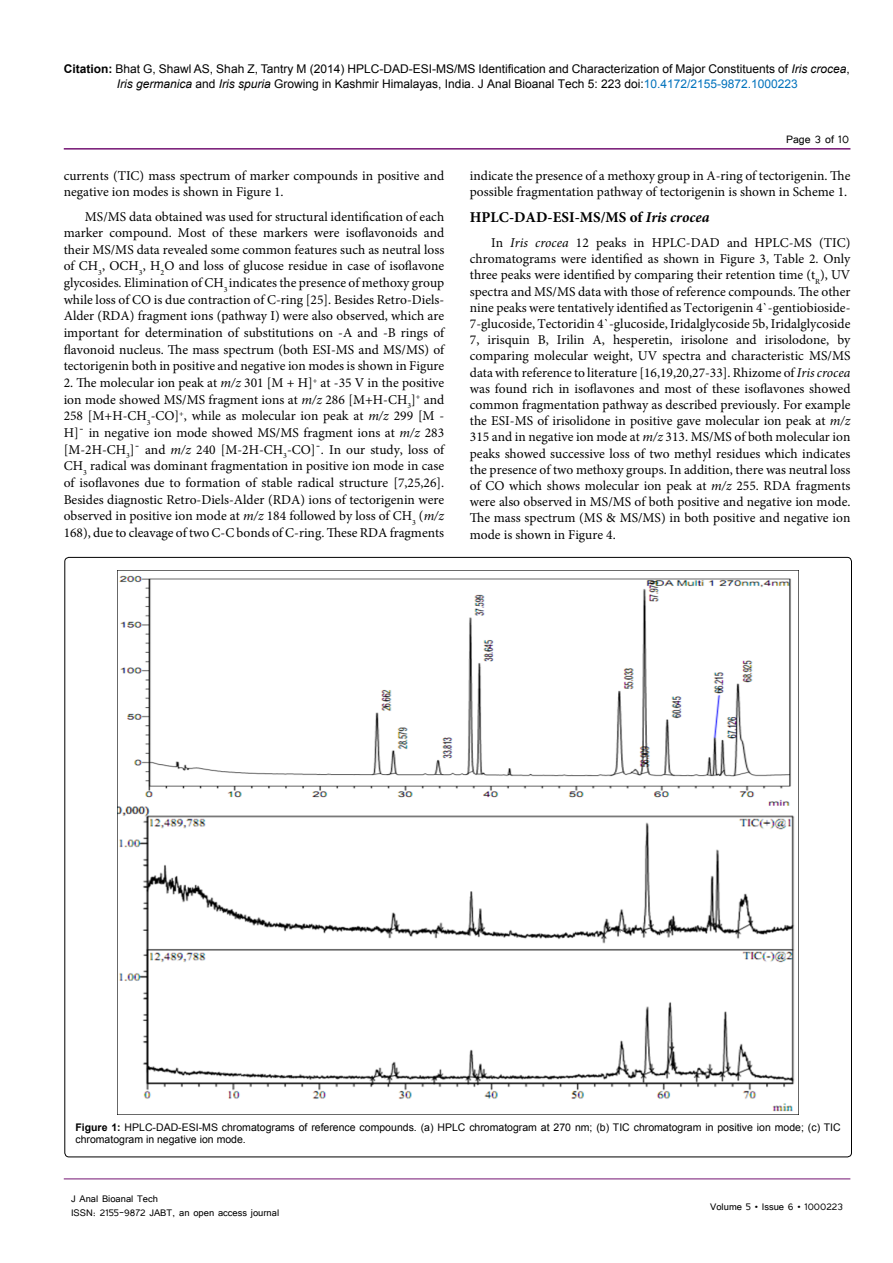
<style>
.page{position:relative;width:893px;height:1263px;background:#fff}
.page>*{position:absolute;margin:0;border:0;box-sizing:border-box;transform-origin:0 0}
.t1{font:700 15px "Minion Pro";color:#000}
.t2{font:13.5px/16.2px "Minion Pro";color:#000;text-align:justify}
.t3{font:13.5px "Tunga";color:#000}
.t4{font:12px/15px "Arial";color:#000;text-align:center}
.t5{font:12px/14.4px "Tunga";color:#000}
.t6{font:10.5px/12.6px "Arial";color:#000}
.s1{font-weight:700}
.s2{font-style:italic}
.s3{color:#0072bc}
</style>
<div class="page">
<hr style="left:64px;top:148px;width:786px;height:2px;background:#741472">
<hr style="left:64px;top:1179px;width:786px;height:1px;background:#741472">
<img style="left:118px;top:575px;width:680px;height:540px">
<p class="t4" style="left:64px;top:61px;width:787px"><span class="s1">Citation:</span> Bhat G, Shawl AS, Shah Z, Tantry M (2014) HPLC-DAD-ESI-MS/MS Identification and Characterization of Major Constituents of <span class="s2">Iris crocea</span>,<br><span class="s2">Iris germanica</span> and <span class="s2">Iris spuria</span> Growing in Kashmir Himalayas, India. J Anal Bioanal Tech 5: 223 doi:<span class="s3">10.4172/2155-9872.1000223</span></p>
<p class="t2" style="left:64px;top:167px;width:382px">currents (TIC) mass spectrum of marker compounds in positive and negative ion modes is shown in Figure 1.</p>
<p class="t2" style="left:64px;top:208px;width:382px;line-height:16.6px;text-indent:21px">MS/MS data obtained was used for structural identification of each marker compound. Most of these markers were isoflavonoids and their MS/MS data revealed some common features such as neutral loss of CH<sub>3</sub>, OCH<sub>3</sub>, H<sub>2</sub>O and loss of glucose residue in case of isoflavone glycosides. Elimination of CH<sub>3</sub> indicates the presence of methoxy group while loss of CO is due contraction of C-ring [25]. Besides Retro-Diels-Alder (RDA) fragment ions (pathway I) were also observed, which are important for determination of substitutions on -A and -B rings of flavonoid nucleus. The mass spectrum (both ESI-MS and MS/MS) of tectorigenin both in positive and negative ion modes is shown in Figure</p>
<p class="t2" style="left:64px;top:374px;width:382px;line-height:16.6px">2. The molecular ion peak at <span class="s2">m/z</span> 301 [M + H]<sup>+</sup> at -35 V in the positive ion mode showed MS/MS fragment ions at <span class="s2">m/z</span> 286 [M+H-CH<sub>3</sub>]<sup>+</sup> and 258 [M+H-CH<sub>3</sub>-CO]<sup>+</sup>, while as molecular ion peak at <span class="s2">m/z</span> 299 [M - H]ˉ in negative ion mode showed MS/MS fragment ions at <span class="s2">m/z</span> 283 [M-2H-CH<sub>3</sub>]ˉ and <span class="s2">m/z</span> 240 [M-2H-CH<sub>3</sub>-CO]ˉ. In our study, loss of CH<sub>3</sub> radical was dominant fragmentation in positive ion mode in case of isoflavones due to formation of stable radical structure [7,25,26].<br>Besides diagnostic Retro-Diels-Alder (RDA) ions of tectorigenin were observed in positive ion mode at <span class="s2">m/z</span> 184 followed by loss of CH<sub>3</sub> (<span class="s2">m/z </span>168), due to cleavage of two C-C bonds of C-ring. These RDA fragments</p>
<p class="t3" style="left:786px;top:131px;width:64px">Page 3 of 10</p>
<p class="t2" style="left:470px;top:167px;width:382px">indicate the presence of a methoxy group in A-ring of tectorigenin. The possible fragmentation pathway of tectorigenin is shown in Scheme 1.</p>
<p class="t1" style="left:470px;top:207px;width:241px">HPLC-DAD-ESI-MS/MS of <span class="s2">Iris crocea</span></p>
<p class="t2" style="left:470px;top:235px;width:382px;text-indent:21px">In <span class="s2">Iris crocea</span> 12 peaks in HPLC-DAD and HPLC-MS (TIC) chromatograms were identified as shown in Figure 3, Table 2. Only three peaks were identified by comparing their retention time (t<sub>R</sub>), UV spectra and MS/MS data with those of reference compounds. The other nine peaks were tentatively identified as Tectorigenin 4`-gentiobioside-7-glucoside, Tectoridin 4`-glucoside, Iridalglycoside 5b, Iridalglycoside 7, irisquin B, Irilin A, hesperetin, irisolone and irisolodone, by comparing molecular weight, UV spectra and characteristic MS/MS data with reference to literature [16,19,20,27-33]. Rhizome of <span class="s2">Iris crocea </span>was found rich in isoflavones and most of these isoflavones showed common fragmentation pathway as described previously. For example the ESI-MS of irisolidone in positive gave molecular ion peak at <span class="s2">m/z </span>315 and in negative ion mode at <span class="s2">m/z</span> 313. MS/MS of both molecular ion peaks showed successive loss of two methyl residues which indicates the presence of two methoxy groups. In addition, there was neutral loss of CO which shows molecular ion peak at <span class="s2">m/z</span> 255. RDA fragments were also observed in MS/MS of both positive and negative ion mode.<br>The mass spectrum (MS &amp; MS/MS) in both positive and negative ion mode is shown in Figure 4.</p>
<p class="t6" style="left:75px;top:1121px;width:767px"><span class="s1">Figure 1:</span> HPLC-DAD-ESI-MS chromatograms of reference compounds. (a) HPLC chromatogram at 270 nm; (b) TIC chromatogram in positive ion mode; (c) TIC chromatogram in negative ion mode.</p>
<p class="t5" style="left:71px;top:1190px;width:210px">J Anal Bioanal Tech<br>ISSN: 2155-9872 JABT, an open access journal</p>
<p class="t5" style="left:710px;top:1199px;width:134px">Volume 5 • Issue 6 • 1000223</p>
</div>
